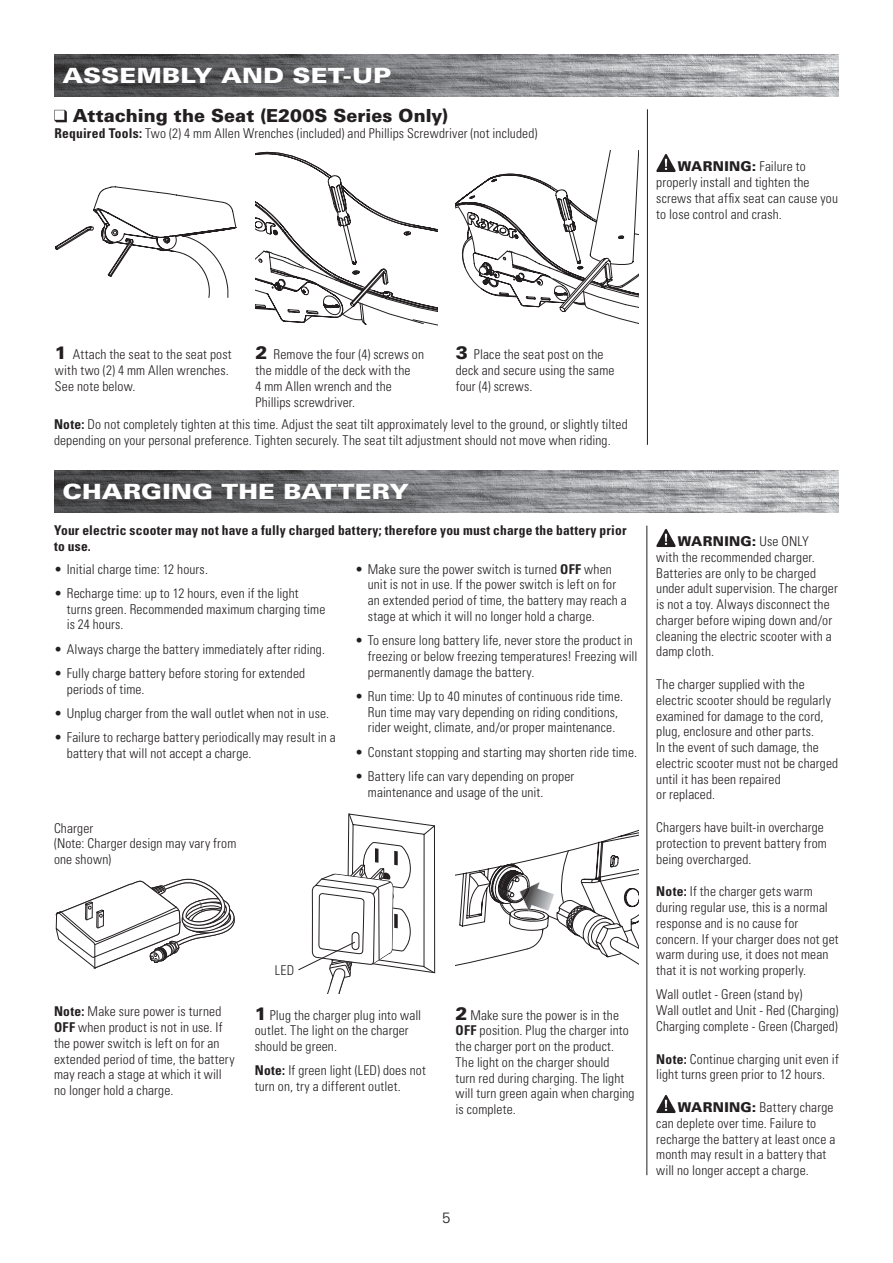
<style>
.page{position:relative;width:893px;height:1263px;background:#fff}
.page>*{position:absolute;margin:0;border:0;box-sizing:border-box;transform-origin:0 0}
.CONTENT_-_MAIN_HEAD{font:900 21px "Univers LT Std";letter-spacing:.005em;color:#fff;scale:1.2 1}
.CONTENT_-_CHECK_BOX{font:900 18px "Univers LT Std";letter-spacing:.005em;color:#231f20}
.MASTER_PAGE_-_PAGE_N{font:300 15px "Univers LT Std";color:#231f20}
.CONTENT_-_STANDARD{font:300 condensed 13.5px/15.8px "Univers LT Std";letter-spacing:.01em;color:#231f20}
.CONTENT_-_BOLD__COND{font:700 condensed 13.5px/15.8px "Univers LT Std";letter-spacing:.015em;color:#231f20}
.s1{font-weight:700}
.s2{font-weight:900;font-stretch:normal}
.s3{font-weight:900;font-stretch:normal;font-size:18px}
</style>
<div class="page">
<svg style="left:54px;top:186px;width:182px;height:112px"></svg>
<svg style="left:255px;top:151px;width:183px;height:175px"></svg>
<svg style="left:456px;top:151px;width:182px;height:173px"></svg>
<svg style="left:55px;top:878px;width:180px;height:91px"></svg>
<svg style="left:298px;top:814px;width:137px;height:180px"></svg>
<svg style="left:455px;top:830px;width:183px;height:136px"></svg>
<img style="left:54px;top:54px;width:785px;height:43px">
<img style="left:54px;top:470px;width:785px;height:43px">
<svg style="left:54px;top:110px;width:13px;height:12px"></svg>
<hr style="left:647px;top:109px;width:1px;height:336px;background:#231f20">
<img style="left:656px;top:529px;width:19px;height:18px">
<img style="left:656px;top:1095px;width:19px;height:18px">
<hr style="left:646px;top:526px;width:1px;height:649px;background:#231f20">
<img style="left:656px;top:154px;width:19px;height:18px">
<p class="CONTENT_-_MAIN_HEAD" style="left:63px;top:62px;width:275px">ASSEMBLY AND SET-UP</p>
<p class="CONTENT_-_CHECK_BOX" style="left:73px;top:105px;width:377px">Attaching the Seat (E200S Series Only)</p>
<p class="CONTENT_-_STANDARD" style="left:54px;top:125px;width:485px"><span class="s1">Required Tools:</span> Two (2) 4 mm Allen Wrenches (included) and Phillips Screwdriver (not included)</p>
<p class="CONTENT_-_STANDARD" style="left:656px;top:159px;width:183px;text-indent:22px"><span class="s2">WARNING:</span> Failure to properly install and tighten the screws that affix seat can cause you to lose control and crash.</p>
<p class="CONTENT_-_STANDARD" style="left:55px;top:347px;width:178px"><span class="s3">1</span> Attach the seat to the seat post with two (2) 4 mm Allen wrenches.<br>See note below.</p>
<p class="CONTENT_-_STANDARD" style="left:255px;top:347px;width:170px"><span class="s3">2</span> Remove the four (4) screws on the middle of the deck with the<br>4 mm Allen wrench and the<br>Phillips screwdriver.</p>
<p class="CONTENT_-_STANDARD" style="left:456px;top:347px;width:160px"><span class="s3">3</span> Place the seat post on the deck and secure using the same four (4) screws.</p>
<p class="CONTENT_-_STANDARD" style="left:54px;top:416px;width:575px"><span class="s1">Note:</span> Do not completely tighten at this time. Adjust the seat tilt approximately level to the ground, or slightly tilted depending on your personal preference. Tighten securely. The seat tilt adjustment should not move when riding.</p>
<p class="CONTENT_-_MAIN_HEAD" style="left:63px;top:478px;width:290px">CHARGING THE BATTERY</p>
<p class="CONTENT_-_BOLD__COND" style="left:54px;top:523px;width:574px">Your electric scooter may not have a fully charged battery; therefore you must charge the battery prior to use.</p>
<p class="CONTENT_-_STANDARD" style="left:54px;top:561px;width:155px">• Initial charge time: 12 hours.</p>
<p class="CONTENT_-_STANDARD" style="left:67px;top:585px;width:260px;text-indent:-13px">• Recharge time: up to 12 hours, even if the light turns green. Recommended maximum charging time is 24 hours.</p>
<p class="CONTENT_-_STANDARD" style="left:54px;top:641px;width:272px">• Always charge the battery immediately after riding.</p>
<p class="CONTENT_-_STANDARD" style="left:67px;top:665px;width:240px;text-indent:-13px">• Fully charge battery before storing for extended periods of time.</p>
<p class="CONTENT_-_STANDARD" style="left:54px;top:705px;width:277px">• Unplug charger from the wall outlet when not in use.</p>
<p class="CONTENT_-_STANDARD" style="left:67px;top:730px;width:271px;text-indent:-13px">• Failure to recharge battery periodically may result in a battery that will not accept a charge.</p>
<p class="CONTENT_-_STANDARD" style="left:368px;top:561px;width:260px;text-indent:-13px">• Make sure the power switch is turned <span class="s1">OFF</span> when unit is not in use. If the power switch is left on for an extended period of time, the battery may reach a stage at which it will no longer hold a charge.</p>
<p class="CONTENT_-_STANDARD" style="left:368px;top:632px;width:271px;text-indent:-13px">• To ensure long battery life, never store the product in freezing or below freezing temperatures! Freezing will permanently damage the battery.</p>
<p class="CONTENT_-_STANDARD" style="left:355px;top:688px;width:270px;text-align:center">• Run time: Up to 40 minutes of continuous ride time.<br>Run time may vary depending on riding conditions, rider weight, climate, and/or proper maintenance.</p>
<p class="CONTENT_-_STANDARD" style="left:355px;top:744px;width:283px">• Constant stopping and starting may shorten ride time.</p>
<p class="CONTENT_-_STANDARD" style="left:368px;top:768px;width:208px;text-indent:-13px">• Battery life can vary depending on proper maintenance and usage of the unit.</p>
<p class="CONTENT_-_STANDARD" style="left:54px;top:820px;width:41px">Charger</p>
<p class="CONTENT_-_STANDARD" style="left:54px;top:836px;width:184px">(Note: Charger design may vary from one shown)</p>
<p class="CONTENT_-_STANDARD" style="left:275px;top:963px;width:21px">LED</p>
<p class="CONTENT_-_STANDARD" style="left:54px;top:1003px;width:182px"><span class="s1">Note:</span> Make sure power is turned<br><span class="s1">OFF</span> when product is not in use. If the power switch is left on for an extended period of time, the battery may reach a stage at which it will no longer hold a charge.</p>
<p class="CONTENT_-_STANDARD" style="left:255px;top:1007px;width:168px"><span class="s3">1</span> Plug the charger plug into wall outlet. The light on the charger should be green.</p>
<p class="CONTENT_-_STANDARD" style="left:255px;top:1063px;width:173px"><span class="s1">Note:</span> If green light (LED) does not turn on, try a different outlet.</p>
<p class="CONTENT_-_STANDARD" style="left:455px;top:1007px;width:181px"><span class="s3">2</span> Make sure the power is in the<br><span class="s1">OFF</span> position. Plug the charger into the charger port on the product.<br>The light on the charger should<br>turn red during charging. The light will turn green again when charging is complete.</p>
<p class="MASTER_PAGE_-_PAGE_N" style="left:442px;top:1208px;width:10px">5</p>
<p class="CONTENT_-_STANDARD" style="left:656px;top:533px;width:183px;text-indent:22px"><span class="s2">WARNING:</span> Use ONLY<br>with the recommended charger.<br>Batteries are only to be charged under adult supervision. The charger is not a toy. Always disconnect the charger before wiping down and/or cleaning the electric scooter with a damp cloth.</p>
<p class="CONTENT_-_STANDARD" style="left:656px;top:676px;width:184px">The charger supplied with the electric scooter should be regularly examined for damage to the cord, plug, enclosure and other parts.<br>In the event of such damage, the electric scooter must not be charged until it has been repaired<br>or replaced.</p>
<p class="CONTENT_-_STANDARD" style="left:656px;top:819px;width:172px">Chargers have built-in overcharge protection to prevent battery from being overcharged.</p>
<p class="CONTENT_-_STANDARD" style="left:656px;top:884px;width:184px"><span class="s1">Note:</span> If the charger gets warm during regular use, this is a normal response and is no cause for concern. If your charger does not get warm during use, it does not mean that it is not working properly.</p>
<p class="CONTENT_-_STANDARD" style="left:656px;top:987px;width:184px">Wall outlet - Green (stand by)<br>Wall outlet and Unit - Red (Charging)<br>Charging complete - Green (Charged)</p>
<p class="CONTENT_-_STANDARD" style="left:656px;top:1051px;width:184px"><span class="s1">Note:</span> Continue charging unit even if light turns green prior to 12 hours.</p>
<p class="CONTENT_-_STANDARD" style="left:656px;top:1099px;width:181px;text-indent:22px"><span class="s2">WARNING:</span> Battery charge can deplete over time. Failure to recharge the battery at least once a month may result in a battery that will no longer accept a charge.</p>
</div>
